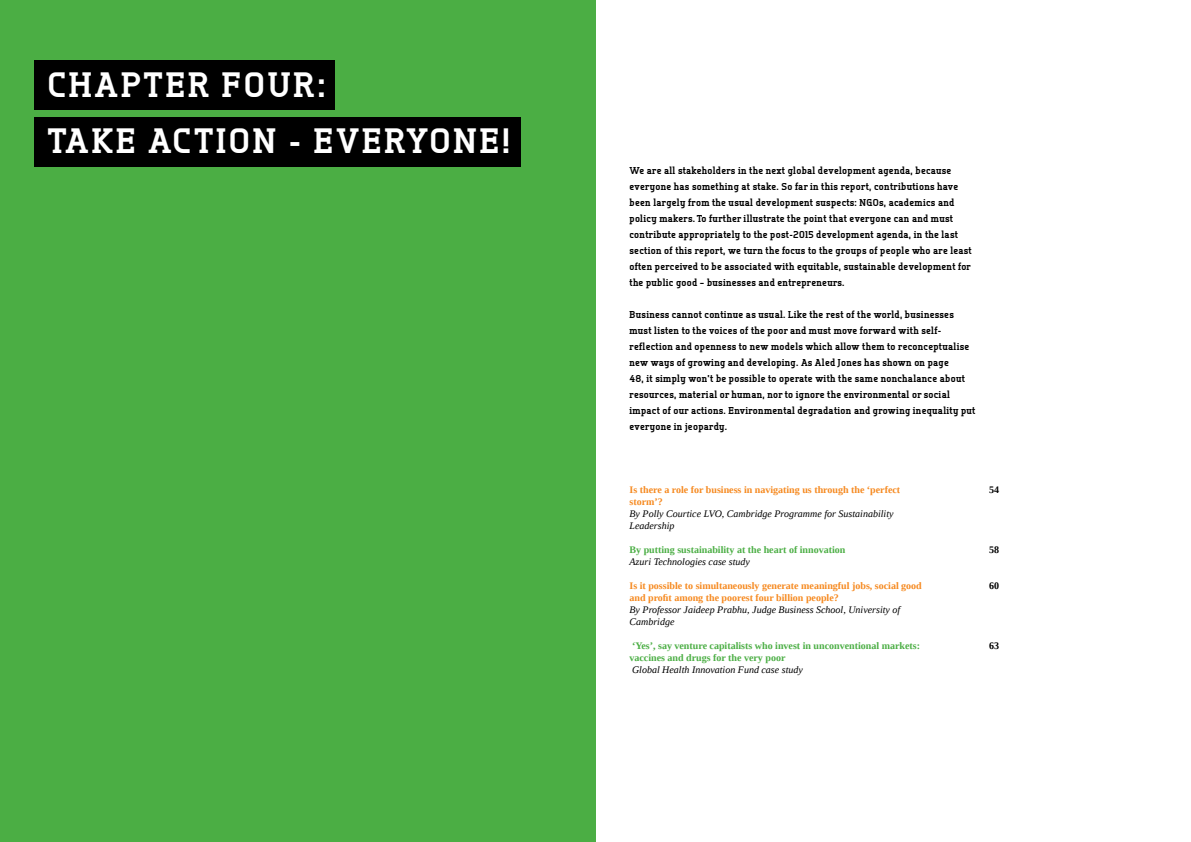
<style>
.page{position:relative;width:1191px;height:842px;background:#fff}
.page>*{position:absolute;margin:0;border:0;box-sizing:border-box;transform-origin:0 0}
.t1{font:800 35.2px/56.4px "Tertre";letter-spacing:.08em;color:#fff}
.t2{font:800 10px/16px "Tertre";letter-spacing:.03em;color:#000}
.t3{font:italic 10px/12px "Liberation Serif";color:#000}
.t4{font:700 10px/12px "Liberation Serif";color:#f6891f}
.t5{font:700 10px/12px "Liberation Serif";color:#4bae44}
.t6{font:700 10px "Liberation Serif";color:#000}
</style>
<div class="page">
<div style="left:0;top:0;width:595px;height:842px;background:#4bae44"></div>
<div style="left:34px;top:60px;width:301px;height:50px;background:#000"></div>
<div style="left:34px;top:117px;width:487px;height:50px;background:#000"></div>
<h1 class="t1" style="left:47px;top:55px;width:464px">CHAPTER FOUR:<br>TAKE ACTION - EVERYONE!</h1>
<p class="t2" style="left:629px;top:162px;width:344px">We are all stakeholders in the next global development agenda, because everyone has something at stake. So far in this report, contributions have been largely from the usual development suspects: NGOs, academics and policy makers. To further illustrate the point that everyone can and must contribute appropriately to the post-2015 development agenda, in the last section of this report, we turn the focus to the groups of people who are least often perceived to be associated with equitable, sustainable development for the public good – businesses and entrepreneurs.</p>
<p class="t2" style="left:629px;top:306px;width:347px">Business cannot continue as usual. Like the rest of the world, businesses must listen to the voices of the poor and must move forward with self&shy;reflection and openness to new models which allow them to reconceptualise new ways of growing and developing. As Aled Jones has shown on page<br>48, it simply won’t be possible to operate with the same nonchalance about resources, material or human, nor to ignore the environmental or social impact of our actions. Environmental degradation and growing inequality put everyone in jeopardy.</p>
<p class="t4" style="left:629px;top:484px;width:272px">Is there a role for business in navigating us through the ‘perfect storm’?</p>
<p class="t3" style="left:629px;top:508px;width:265px">By Polly Courtice LVO, Cambridge Programme for Sustainability<br>Leadership</p>
<p class="t5" style="left:629px;top:544px;width:217px">By putting sustainability at the heart of innovation</p>
<p class="t3" style="left:629px;top:556px;width:122px">Azuri Technologies case study</p>
<p class="t4" style="left:629px;top:580px;width:294px">Is it possible to simultaneously generate meaningful jobs, social good and profit among the poorest four billion people?</p>
<p class="t3" style="left:629px;top:604px;width:272px">By Professor Jaideep Prabhu, Judge Business School, University of<br>Cambridge</p>
<p class="t5" style="left:629px;top:640px;width:292px">‘Yes’, say venture capitalists who invest in unconventional markets: vaccines and drugs for the very poor</p>
<p class="t3" style="left:632px;top:664px;width:172px">Global Health Innovation Fund case study</p>
<p class="t6" style="left:989px;top:483px;width:11px">54</p>
<p class="t6" style="left:989px;top:543px;width:11px">58</p>
<p class="t6" style="left:989px;top:579px;width:11px">60</p>
<p class="t6" style="left:989px;top:639px;width:11px">63</p>
</div>
